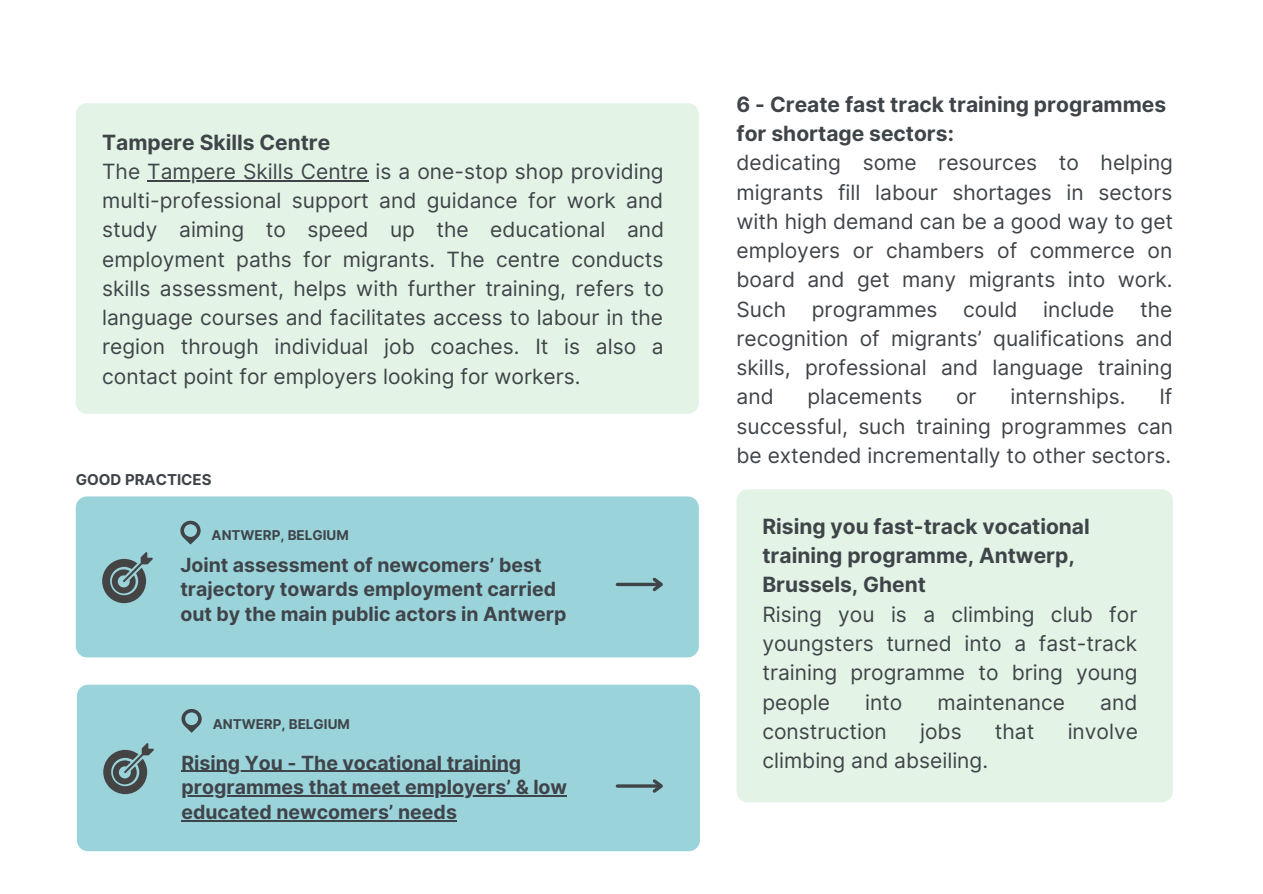
<style>
.page{position:relative;width:1263px;height:894px;background:#fff}
.page>*{position:absolute;margin:0;border:0;box-sizing:border-box;transform-origin:0 0}
.t1{font:21px/29.2px "Inter";color:#3f4449;text-align:justify}
.t2{font:700 21px/29.2px "Inter";color:#3f4449}
.t3{font:700 19.5px/24.8px "Inter";color:#3f4449}
.t4{font:700 15px "Inter";color:#3f4449}
.t5{font:700 13.5px "Inter";color:#3f4449}
</style>
<div class="page">
<div style="left:76px;top:103px;width:623px;height:310px;background:#e3f3e6;border-radius:11px"></div>
<hr style="left:147px;top:180px;width:221px;height:1px;background:#3f4449">
<div style="left:76px;top:496px;width:623px;height:161px;background:#9bd3db;border-radius:11px"></div>
<svg style="left:102px;top:552px;width:51px;height:51px"></svg>
<svg style="left:180px;top:520px;width:21px;height:24px"></svg>
<svg style="left:617px;top:582px;width:33px;height:4px"></svg>
<svg style="left:650px;top:577px;width:13px;height:15px"></svg>
<div style="left:737px;top:489px;width:436px;height:313px;background:#e3f3e6;border-radius:11px"></div>
<div style="left:77px;top:684px;width:623px;height:167px;background:#9bd3db;border-radius:11px"></div>
<svg style="left:103px;top:743px;width:51px;height:50px"></svg>
<svg style="left:181px;top:709px;width:21px;height:23px"></svg>
<hr style="left:181px;top:770px;width:340px;height:1px;background:#3f4449">
<hr style="left:181px;top:795px;width:386px;height:1px;background:#3f4449">
<hr style="left:181px;top:820px;width:276px;height:1px;background:#3f4449">
<hr style="left:617px;top:784px;width:43px;height:3px;background:#3f4449">
<svg style="left:650px;top:779px;width:13px;height:14px"></svg>
<p class="t2" style="left:102px;top:127px;width:230px">Tampere Skills Centre</p>
<p class="t1" style="left:102px;top:156px;width:563px">The Tampere Skills Centre is a one-stop shop providing multi-professional support and guidance for work and study aiming to speed up the educational and employment paths for migrants. The centre conducts skills assessment, helps with further training, refers to language courses and facilitates access to labour in the region through individual job coaches. It is also a contact point for employers looking for workers.</p>
<p class="t4" style="left:76px;top:470px;width:137px">GOOD PRACTICES</p>
<p class="t5" style="left:212px;top:527px;width:139px">ANTWERP, BELGIUM</p>
<p class="t3" style="left:180px;top:552px;width:387px">Joint assessment of newcomers’ best trajectory towards employment carried out by the main public actors in Antwerp</p>
<p class="t5" style="left:213px;top:715px;width:139px">ANTWERP, BELGIUM</p>
<p class="t2" style="left:737px;top:89px;width:431px">6 - Create fast track training programmes for shortage sectors:</p>
<p class="t1" style="left:737px;top:148px;width:438px">dedicating some resources to helping migrants fill labour shortages in sectors with high demand can be a good way to get employers or chambers of commerce on board and get many migrants into work.<br>Such programmes could include the recognition of migrants’ qualifications and skills, professional and language training and</p>
<p class="t1" style="left:737px;top:382px;width:438px;text-indent:423px">If successful, such training programmes can be extended incrementally to other sectors.</p>
<p class="t1" style="left:807px;top:382px;width:116px">placements</p>
<p class="t1" style="left:956px;top:382px;width:22px">or</p>
<p class="t1" style="left:1010px;top:382px;width:117px">internships.</p>
<p class="t2" style="left:762px;top:511px;width:329px">Rising you fast-track vocational training programme, Antwerp,<br>Brussels, Ghent</p>
<p class="t1" style="left:762px;top:599px;width:377px">Rising you is a climbing club for youngsters turned into a fast-track training programme to bring young people</p>
<p class="t1" style="left:865px;top:687px;width:39px">into</p>
<p class="t1" style="left:938px;top:687px;width:129px">maintenance</p>
<p class="t1" style="left:1100px;top:687px;width:39px">and</p>
<p class="t1" style="left:762px;top:716px;width:126px">construction</p>
<p class="t1" style="left:920px;top:716px;width:43px">jobs</p>
<p class="t1" style="left:995px;top:716px;width:41px">that</p>
<p class="t1" style="left:1068px;top:716px;width:72px">involve</p>
<p class="t3" style="left:181px;top:750px;width:341px">Rising You - The vocational training</p>
<p class="t1" style="left:762px;top:745px;width:227px">climbing and abseiling.</p>
<p class="t3" style="left:181px;top:774px;width:387px">programmes that meet employers’ &amp; low educated newcomers’ needs</p>
</div>
